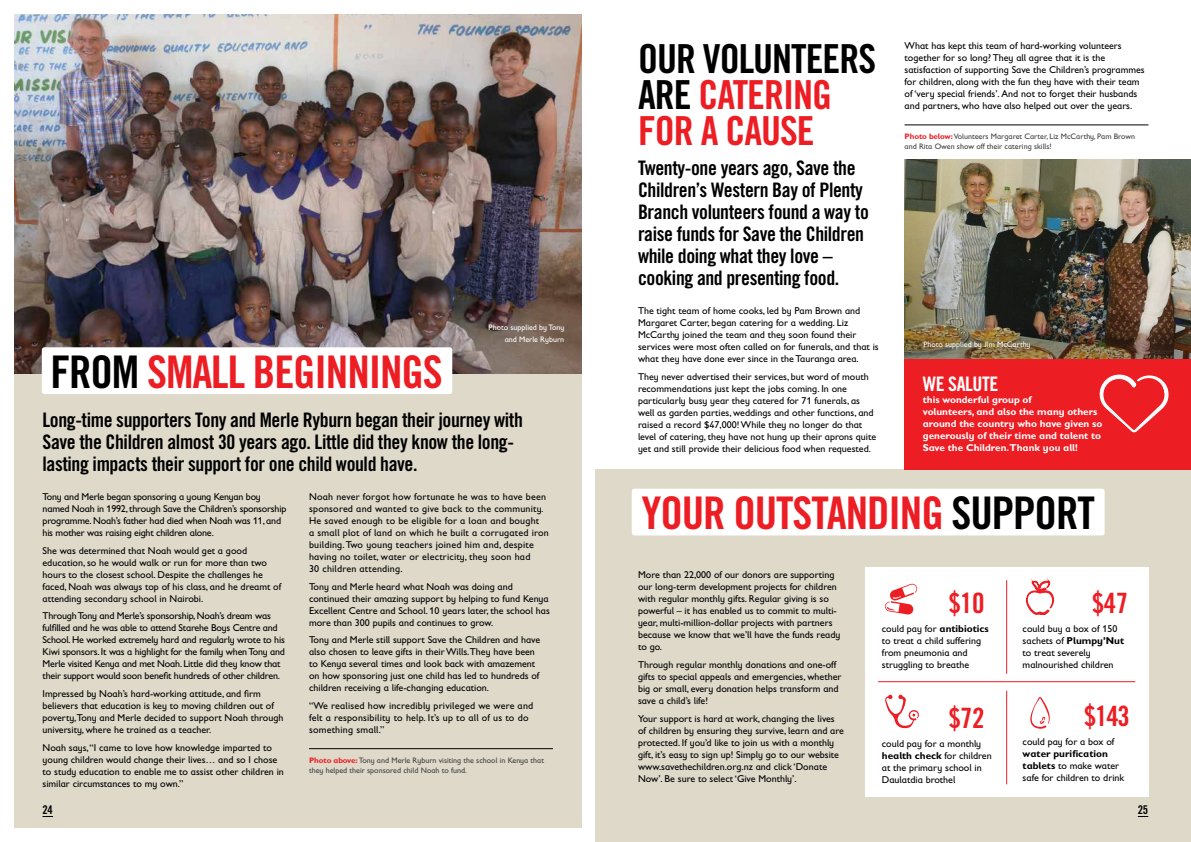
<style>
.page{position:relative;width:1191px;height:842px;background:#fff}
.page>*{position:absolute;margin:0;border:0;box-sizing:border-box;transform-origin:0 0}
.t1{font:45px "Trade Gothic Bold Cond Twenty";letter-spacing:-.025em;color:#ed1d24}
.t2{font:40px/36px "Trade Gothic Bold Cond Twenty";letter-spacing:-.025em;color:#ed1d24}
.t3{font:28px "Trade Gothic Bold Cond Twenty";letter-spacing:-.02em;color:#ed1d24}
.t4{font:20px/22px "Trade Gothic Bold Cond Twenty";letter-spacing:-.02em;color:#000}
.t5{font:20px "Trade Gothic Bold Cond Twenty";letter-spacing:-.02em;color:#fff}
.t6{font:12px "Trade Gothic Bold Cond Twenty";color:#000}
.t7{font:10px/12px "Gill Sans Infant Std";color:#000}
.t8{font:10px/12px "Gill Sans Infant Std";letter-spacing:-.02em;color:#000}
.t9{font:10px/12px "Gill Sans Infant Std";letter-spacing:.02em;color:#000}
.t10{font:700 10px/12px "Gill Sans Infant Std";color:#fff}
.t11{font:8px/10px "Gill Sans Infant Std";color:#414042}
.t12{font:8px/12px "Gill Sans Infant Std";color:#fff;text-align:right}
.s1{color:#000}
.s2{font-weight:700;color:#ed1d24}
.s3{font-weight:700}
</style>
<div class="page">
<img style="left:14px;top:14px;width:567px;height:360px">
<div style="left:14px;top:374px;width:567px;height:454px;background:#ded9c9"></div>
<div style="left:42px;top:347px;width:410px;height:47px;background:#fff;border-radius:3px"></div>
<div style="left:595px;top:470px;width:596px;height:372px;background:#ded9c9"></div>
<hr style="left:309px;top:748px;width:244px;height:1px;background:#000">
<div style="left:865px;top:567px;width:283px;height:230px;background:#fff"></div>
<svg style="left:1026px;top:578px;width:28px;height:37px"></svg>
<svg style="left:885px;top:584px;width:32px;height:30px"></svg>
<hr style="left:1006px;top:580px;width:1px;height:94px;background:#ed1d24">
<hr style="left:878px;top:681px;width:257px;height:1px;background:#ed1d24">
<hr style="left:1006px;top:691px;width:1px;height:93px;background:#ed1d24">
<svg style="left:885px;top:695px;width:34px;height:33px"></svg>
<svg style="left:1030px;top:697px;width:19px;height:32px"></svg>
<div style="left:632px;top:489px;width:472px;height:46px;background:#fff;border-radius:3px"></div>
<img style="left:904px;top:160px;width:287px;height:153px">
<hr style="left:904px;top:125px;width:244px;height:1px;background:#000">
<div style="left:904px;top:359px;width:287px;height:111px;background:#ed1d24"></div>
<svg style="left:1099px;top:374px;width:70px;height:59px"></svg>
<img style="left:904px;top:313px;width:287px;height:46px">
<p class="t12" style="left:488px;top:321px;width:77px">Photo supplied by Tony and Merle Ryburn</p>
<h1 class="t1" style="left:50px;top:344px;width:394px"><span class="s1">FROM</span> SMALL BEGINNINGS</h1>
<h3 class="t4" style="left:43px;top:409px;width:482px">Long-time supporters Tony and Merle Ryburn began their journey with<br>Save the Children almost 30 years ago. Little did they know the long&shy;lasting impacts their support for one child would have.</h3>
<p class="t8" style="left:43px;top:491px;width:245px">Tony and Merle began sponsoring a young Kenyan boy named Noah in 1992, through Save the Children’s sponsorship programme. Noah’s father had died when Noah was 11, and his mother was raising eight children alone.</p>
<p class="t7" style="left:43px;top:544px;width:240px">She was determined that Noah would get a good education, so he would walk or run for more than two hours to the closest school. Despite the challenges he faced, Noah was always top of his class, and he dreamt of attending secondary school in Nairobi.</p>
<p class="t8" style="left:43px;top:610px;width:244px">Through Tony and Merle’s sponsorship, Noah’s dream was fulfilled and he was able to attend Starehe Boys Centre and School. He worked extremely hard and regularly wrote to his Kiwi sponsors. It was a highlight for the family when Tony and Merle visited Kenya and met Noah. Little did they know that their support would soon benefit hundreds of other children.</p>
<p class="t7" style="left:43px;top:688px;width:242px">Impressed by Noah’s hard-working attitude, and firm believers that education is key to moving children out of poverty,Tony and Merle decided to support Noah through university, where he trained as a teacher.</p>
<p class="t7" style="left:43px;top:741px;width:243px">Noah says, “I came to love how knowledge imparted to young children would change their lives… and so I chose to study education to enable me to assist other children in similar circumstances to my own.”</p>
<p class="t9" style="left:309px;top:491px;width:241px">Noah never forgot how fortunate he was to have been sponsored and wanted to give back to the community.<br>He saved enough to be eligible for a loan and bought<br>a small plot of land on which he built a corrugated iron building. Two young teachers joined him and, despite having no toilet, water or electricity, they soon had<br>30 children attending.</p>
<p class="t7" style="left:309px;top:580px;width:242px">Tony and Merle heard what Noah was doing and continued their amazing support by helping to fund Kenya Excellent Centre and School. 10 years later, the school has more than 300 pupils and continues to grow.</p>
<p class="t7" style="left:309px;top:634px;width:233px">Tony and Merle still support Save the Children and have also chosen to leave gifts in their Wills.They have been to Kenya several times and look back with amazement on how sponsoring just one child has led to hundreds of children receiving a life-changing education.</p>
<p class="t9" style="left:309px;top:700px;width:226px">“We realised how incredibly privileged we were and felt a responsibility to help. It’s up to all of us to do something small.”</p>
<p class="t11" style="left:309px;top:755px;width:236px"><span class="s2">Photo above:</span> Tony and Merle Ryburn visiting the school in Kenya that they helped their sponsored child Noah to fund.</p>
<h2 class="t2" style="left:638px;top:41px;width:240px"><span class="s1">OUR VOLUNTEERS<br>ARE</span> CATERING<br>FOR A CAUSE</h2>
<h3 class="t4" style="left:638px;top:157px;width:232px">Twenty-one years ago, Save the<br>Children’s Western Bay of Plenty<br>Branch volunteers found a way to raise funds for Save the Children while doing what they love – cooking and presenting food.</h3>
<p class="t7" style="left:638px;top:305px;width:242px">The tight team of home cooks, led by Pam Brown and Margaret Carter, began catering for a wedding. Liz McCarthy joined the team and they soon found their services were most often called on for funerals, and that is what they have done ever since in the Tauranga area.</p>
<p class="t7" style="left:638px;top:370px;width:240px">They never advertised their services, but word of mouth recommendations just kept the jobs coming. In one particularly busy year they catered for 71 funerals, as well as garden parties, weddings and other functions, and raised a record $47,000! While they no longer do that level of catering, they have not hung up their aprons quite yet and still provide their delicious food when requested.</p>
<p class="t7" style="left:904px;top:40px;width:242px">What has kept this team of hard-working volunteers together for so long? They all agree that it is the satisfaction of supporting Save the Children’s programmes for children, along with the fun they have with their team of ‘very special friends’. And not to forget their husbands and partners, who have also helped out over the years.</p>
<p class="t11" style="left:904px;top:131px;width:232px"><span class="s2">Photo below:</span> Volunteers Margaret Carter, Liz McCarthy, Pam Brown and Rita Owen show off their catering skills!</p>
<p class="t12" style="left:923px;top:339px;width:108px">Photo supplied by Jim McCarthy</p>
<h3 class="t5" style="left:922px;top:372px;width:77px">WE SALUTE</h3>
<p class="t10" style="left:922px;top:394px;width:181px">this wonderful group of<br>volunteers, and also the many others around the country who have given so generously of their time and talent to Save the Children.Thank you all!</p>
<h1 class="t1" style="left:641px;top:486px;width:455px">YOUR OUTSTANDING <span class="s1">SUPPORT</span></h1>
<p class="t7" style="left:638px;top:569px;width:204px">More than 22,000 of our donors are supporting our long-term development projects for children with regular monthly gifts. Regular giving is so powerful – it has enabled us to commit to multi&shy;year, multi-million-dollar projects with partners because we know that we’ll have the funds ready to go.</p>
<p class="t7" style="left:638px;top:658px;width:205px">Through regular monthly donations and one-off gifts to special appeals and emergencies, whether big or small, every donation helps transform and save a child’s life!</p>
<p class="t7" style="left:638px;top:712px;width:207px">Your support is hard at work, changing the lives of children by ensuring they survive, learn and are protected. If you’d like to join us with a monthly gift, it’s easy to sign up! Simply go to our website www.savethechildren.org.nz and click ‘Donate Now’. Be sure to select ‘Give Monthly’.</p>
<h3 class="t3" style="left:948px;top:586px;width:38px">$10</h3>
<h3 class="t3" style="left:1092px;top:586px;width:38px">$47</h3>
<p class="t7" style="left:882px;top:622px;width:108px">could pay for <span class="s3">antibiotics </span>to treat a child suffering from pneumonia and struggling to breathe</p>
<p class="t7" style="left:1022px;top:622px;width:103px">could buy a box of 150 sachets of <span class="s3">Plumpy’Nut </span>to treat severely malnourished children</p>
<h3 class="t3" style="left:948px;top:701px;width:38px">$72</h3>
<h3 class="t3" style="left:1083px;top:699px;width:48px">$143</h3>
<p class="t7" style="left:882px;top:737px;width:111px">could pay for a monthly <span class="s3">health check</span> for children at the primary school in<br>Daulatdia brothel</p>
<p class="t7" style="left:1022px;top:736px;width:93px">could pay for a box of</p>
<p class="t7" style="left:1022px;top:748px;width:103px"><span class="s3">water purification tablets</span> to make water safe for children to drink</p>
<p class="t6" style="left:43px;top:803px;width:12px">24</p>
<p class="t6" style="left:1137px;top:803px;width:12px">25</p>
</div>
